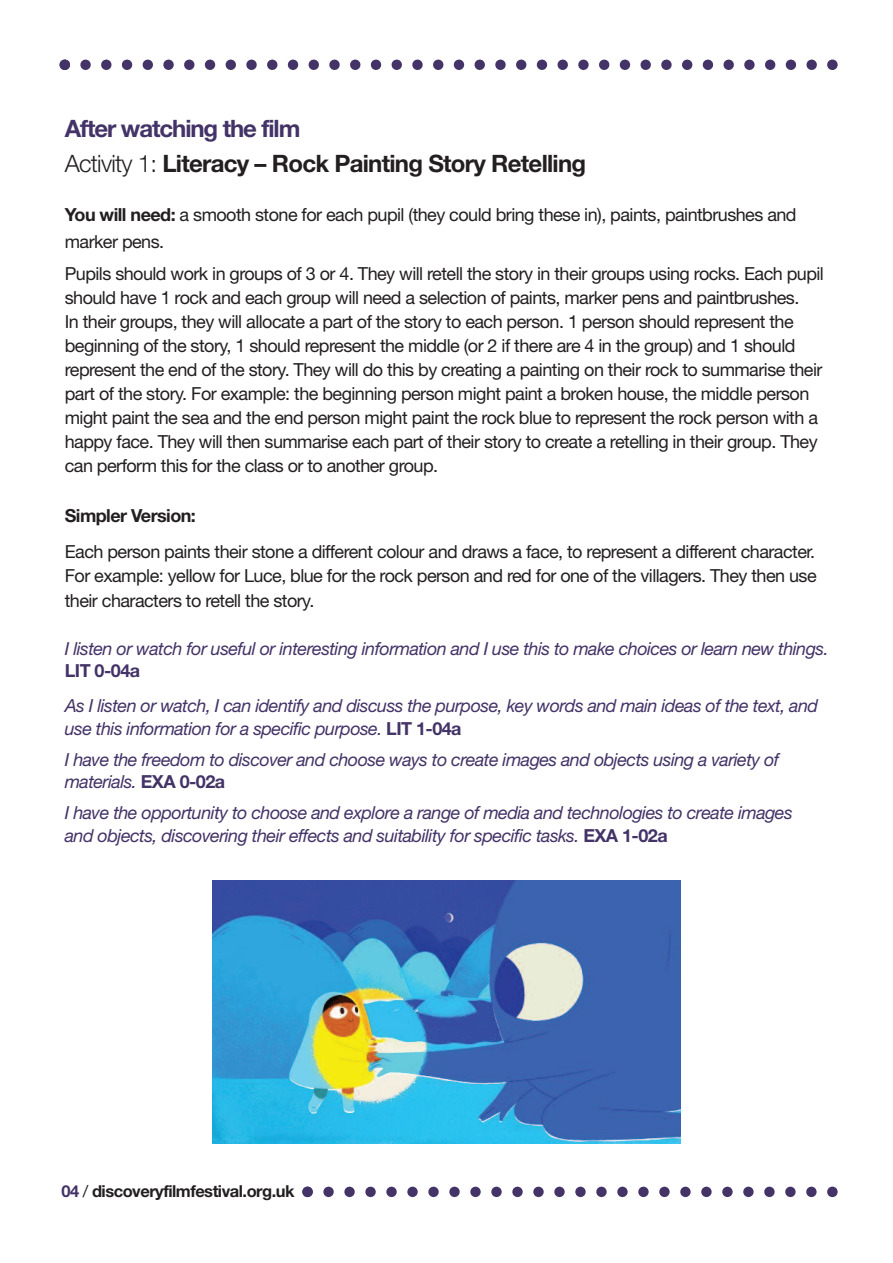
<style>
.page{position:relative;width:893px;height:1263px;background:#fff}
.page>*{position:absolute;margin:0;border:0;box-sizing:border-box;transform-origin:0 0}
.t1{font:700 24px/35.5px "Helvetica Neue";letter-spacing:-.03em;color:#231f20}
.t2{font:18px/24px "Helvetica Neue";letter-spacing:-.03em;color:#231f20}
.t3{font:italic 18px/22.5px "Helvetica Neue";letter-spacing:-.03em;color:#433367}
.t4{font:700 18px "Helvetica Neue";letter-spacing:-.03em;color:#231f20}
.t5{font:700 18px "Helvetica Neue";letter-spacing:-.03em;color:#433367}
.t6{font:700 16.5px "Helvetica Neue";letter-spacing:-.03em;color:#231f20}
.s1{color:#433367}
.s2{font-weight:300}
.s3{font-weight:700}
.s4{font-weight:700;font-style:normal}
.s5{font-weight:400}
</style>
<div class="page">
<svg style="left:60px;top:60px;width:778px;height:10px"></svg>
<svg style="left:302px;top:1186px;width:536px;height:11px"></svg>
<img style="left:213px;top:881px;width:467px;height:263px">
<h1 class="t1" style="left:65px;top:113px;width:523px"><span class="s1">After watching the film<br></span><span class="s2">Activity 1:</span> Literacy – Rock Painting Story Retelling</h1>
<p class="t2" style="left:65px;top:203px;width:733px;line-height:27px"><span class="s3">You will need:</span> a smooth stone for each pupil (they could bring these in), paints, paintbrushes and marker pens.</p>
<p class="t2" style="left:65px;top:264px;width:761px">Pupils should work in groups of 3 or 4. They will retell the story in their groups using rocks. Each pupil should have 1 rock and each group will need a selection of paints, marker pens and paintbrushes.<br>In their groups, they will allocate a part of the story to each person. 1 person should represent the beginning of the story, 1 should represent the middle (or 2 if there are 4 in the group) and 1 should represent the end of the story. They will do this by creating a painting on their rock to summarise their part of the story. For example: the beginning person might paint a broken house, the middle person might paint the sea and the end person might paint the rock blue to represent the rock person with a happy face. They will then summarise each part of their story to create a retelling in their group. They can perform this for the class or to another group.</p>
<p class="t4" style="left:65px;top:509px;width:133px">Simpler Version:</p>
<p class="t2" style="left:65px;top:542px;width:753px;text-align:justify">Each person paints their stone a different colour and draws a face, to represent a different character.<br>For example: yellow for Luce, blue for the rock person and red for one of the villagers. They then use their characters to retell the story.</p>
<p class="t3" style="left:65px;top:639px;width:765px">I listen or watch for useful or interesting information and I use this to make choices or learn new things.</p>
<p class="t5" style="left:65px;top:664px;width:77px">LIT 0-04a</p>
<p class="t3" style="left:65px;top:696px;width:755px">As I listen or watch, I can identify and discuss the purpose, key words and main ideas of the text, and use this information for a specific purpose. <span class="s4">LIT 1-04a</span></p>
<p class="t3" style="left:65px;top:750px;width:716px">I have the freedom to discover and choose ways to create images and objects using a variety of materials. <span class="s4">EXA 0-02a</span></p>
<p class="t3" style="left:65px;top:803px;width:729px">I have the opportunity to choose and explore a range of media and technologies to create images and objects, discovering their effects and suitability for specific tasks. <span class="s4">EXA 1-02a</span></p>
<p class="t6" style="left:61px;top:1185px;width:235px"><span class="s1">04</span> <span class="s5">/</span> discoveryfilmfestival.org.uk</p>
</div>
